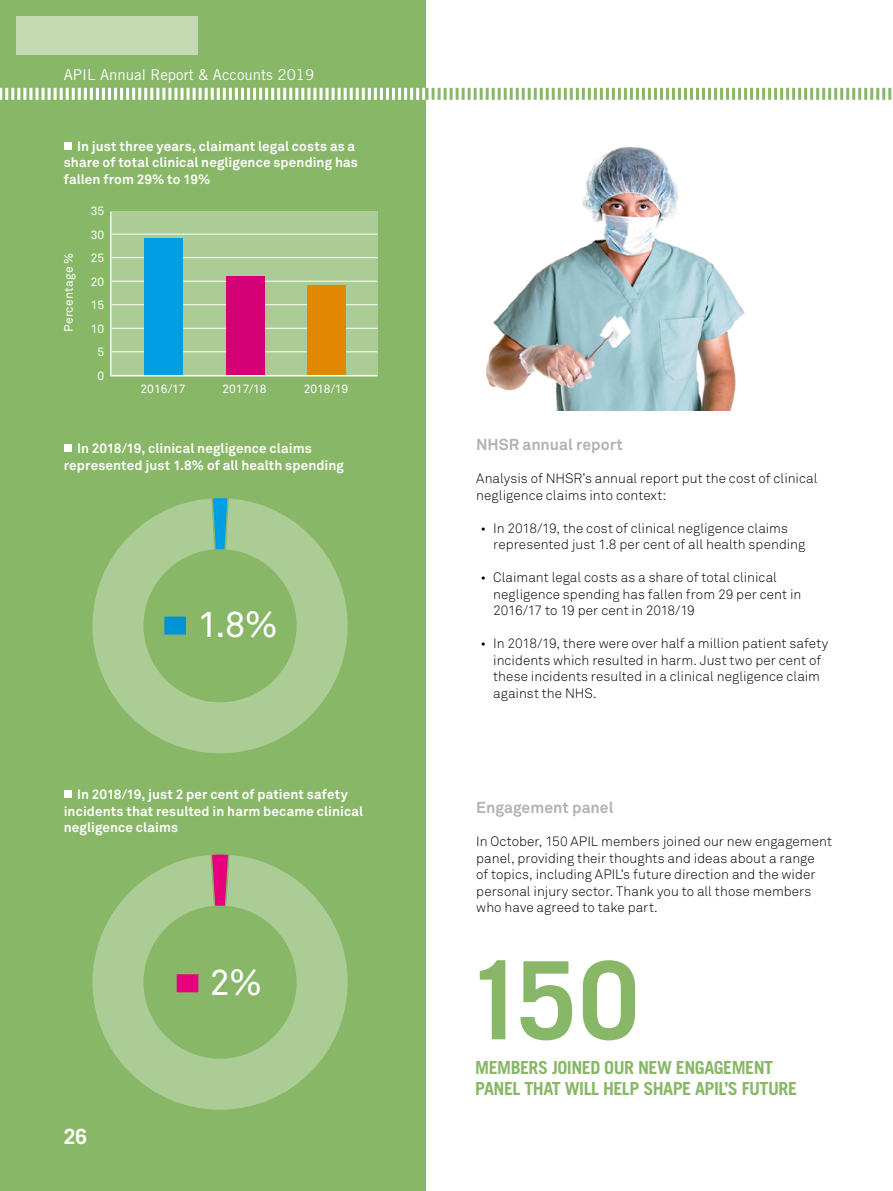
<style>
.page{position:relative;width:893px;height:1191px;background:#fff}
.page>*{position:absolute;margin:0;border:0;box-sizing:border-box;transform-origin:0 0}
.t1{font:700 108px "Trade Gothic";color:#88b767}
.t2{font:36px "Akkurat";color:#fff}
.t3{font:700 21px "Trade Gothic";color:#fff}
.t4{font:700 18px/21.6px "Trade Gothic";letter-spacing:-.03em;color:#88b767}
.t5{font:700 15.75px "Akkurat";color:#b3b2b2}
.t6{font:15px "Trade Gothic";color:#fff}
.t7{font:300 13.5px/16.5px "Akkurat";letter-spacing:.005em;color:#000}
.t8{font:700 13.5px/16.5px "Akkurat";letter-spacing:.01em;color:#fff}
.t9{font:12px/23.5px "Akkurat";color:#fff;text-align:center}
</style>
<div class="page">
<div style="left:0;top:0;width:425px;height:1191px;background:#88b767"></div>
<div style="left:64px;top:142px;width:7px;height:8px;background:#fff"></div>
<div style="left:64px;top:444px;width:7px;height:8px;background:#fff"></div>
<div style="left:64px;top:790px;width:7px;height:8px;background:#fff"></div>
<div style="left:112px;top:211px;width:265px;height:165px;background:#abcc94"></div>
<hr style="left:112px;top:375px;width:265px;height:1px;background:#fff">
<hr style="left:110px;top:211px;width:2px;height:165px;background:#fff">
<hr style="left:112px;top:351px;width:265px;height:1px;background:#fff">
<hr style="left:112px;top:328px;width:265px;height:1px;background:#fff">
<hr style="left:112px;top:304px;width:265px;height:1px;background:#fff">
<hr style="left:112px;top:281px;width:265px;height:1px;background:#fff">
<hr style="left:112px;top:257px;width:265px;height:1px;background:#fff">
<hr style="left:112px;top:234px;width:265px;height:1px;background:#fff">
<div style="left:145px;top:238px;width:38px;height:137px;background:#009fe3"></div>
<div style="left:226px;top:276px;width:39px;height:99px;background:#d40075"></div>
<div style="left:308px;top:286px;width:38px;height:89px;background:#e18800"></div>
<div style="left:92px;top:498px;width:256px;height:255px;background:#abcc94;border-radius:50%"></div>
<svg style="left:210px;top:498px;width:20px;height:52px"></svg>
<div style="left:144px;top:549px;width:153px;height:153px;background:#88b767;border-radius:50%"></div>
<div style="left:164px;top:616px;width:22px;height:18px;background:#0093d3"></div>
<div style="left:92px;top:854px;width:256px;height:255px;background:#abcc94;border-radius:50%"></div>
<svg style="left:210px;top:854px;width:20px;height:51px"></svg>
<div style="left:144px;top:905px;width:153px;height:153px;background:#88b767;border-radius:50%"></div>
<div style="left:177px;top:974px;width:21px;height:18px;background:#e6007d"></div>
<img style="left:486px;top:146px;width:259px;height:264px">
<div style="left:16px;top:16px;width:182px;height:39px;background:#c3dab2"></div>
<svg style="left:0;top:88px;width:892px;height:12px"></svg>
<p class="t6" style="left:64px;top:66px;width:252px">APIL Annual Report &amp; Accounts 2019</p>
<p class="t8" style="left:64px;top:138px;width:296px;text-indent:13px">In just three years, claimant legal costs as a share of total clinical negligence spending has fallen from 29% to 19%</p>
<p class="t9" style="left:57px;top:332px;width:80px;rotate:-90deg">Percentage %</p>
<p class="t9" style="left:91px;top:199px;width:15px">35<br>30<br>25<br>20<br>15<br>10<br>5<br>0</p>
<p class="t9" style="left:141px;top:377px;width:46px">2016/17</p>
<p class="t9" style="left:223px;top:377px;width:45px">2017/18</p>
<p class="t9" style="left:304px;top:377px;width:46px">2018/19</p>
<p class="t8" style="left:64px;top:440px;width:282px;text-indent:13px">In 2018/19, clinical negligence claims represented just 1.8% of all health spending</p>
<h2 class="t2" style="left:197px;top:603px;width:82px">1.8%</h2>
<p class="t8" style="left:64px;top:786px;width:301px;text-indent:13px">In 2018/19, just 2 per cent of patient safety incidents that resulted in harm became clinical negligence claims</p>
<p class="t5" style="left:476px;top:435px;width:148px">NHSR annual report</p>
<p class="t7" style="left:476px;top:470px;width:343px">Analysis of NHSR’s annual report put the cost of clinical negligence claims into context:</p>
<p class="t7" style="left:493px;top:520px;width:313px;text-indent:-13px">• In 2018/19, the cost of clinical negligence claims represented just 1.8 per cent of all health spending</p>
<p class="t7" style="left:493px;top:569px;width:310px;text-indent:-13px">• Claimant legal costs as a share of total clinical negligence spending has fallen from 29 per cent in<br>2016/17 to 19 per cent in 2018/19</p>
<p class="t7" style="left:493px;top:635px;width:337px;text-indent:-13px">• In 2018/19, there were over half a million patient safety incidents which resulted in harm. Just two per cent of these incidents resulted in a clinical negligence claim against the NHS.</p>
<p class="t5" style="left:476px;top:798px;width:139px">Engagement panel</p>
<p class="t7" style="left:476px;top:833px;width:357px">In October, 150 APIL members joined our new engagement panel, providing their thoughts and ideas about a range<br>of topics, including APIL’s future direction and the wider personal injury sector. Thank you to all those members who have agreed to take part.</p>
<h3 class="t3" style="left:64px;top:1123px;width:25px">26</h3>
<h2 class="t2" style="left:210px;top:961px;width:54px">2%</h2>
<h1 class="t1" style="left:466px;top:934px;width:174px">150</h1>
<h3 class="t4" style="left:475px;top:1056px;width:323px">MEMBERS JOINED OUR NEW ENGAGEMENT<br>PANEL THAT WILL HELP SHAPE APIL’S FUTURE</h3>
</div>
